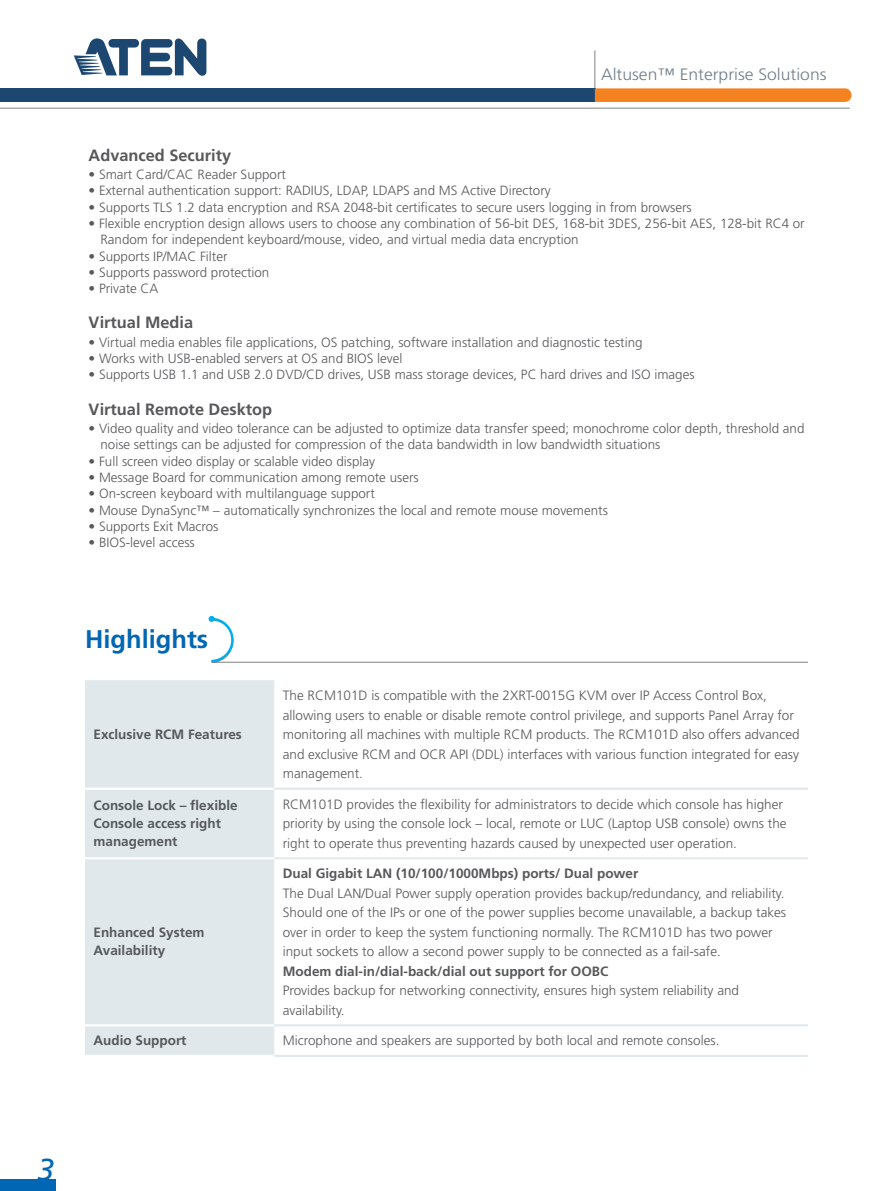
<style>
.page{position:relative;width:893px;height:1191px;background:#fff}
.page>*{position:absolute;margin:0;border:0;box-sizing:border-box;transform-origin:0 0}
.t1{font:italic 30.3px "Frutiger";color:#0166b3}
.t2{font:700 25.5px "Frutiger";color:#0166b3}
.t3{font:300 16.5px "Frutiger";color:#707e88;scale:1.06 1}
.t4{font:700 16.35px "Frutiger";color:#57585a}
.t5{font:300 13.5px/19.5px "Frutiger";color:#57585a}
.t6{font:700 13.5px/18px "Frutiger";color:#57585a}
.t7{font:300 13.35px/16.4px "Frutiger";color:#57585a}
</style>
<div class="page">
<hr style="left:594px;top:50px;width:1px;height:39px;background:#808285">
<div style="left:0;top:88px;width:595px;height:14px;background:#1c4771"></div>
<hr style="left:0;top:108px;width:850px;height:1px;background:#808285">
<svg style="left:595px;top:88px;width:256px;height:14px"></svg>
<svg style="left:74px;top:38px;width:132px;height:38px"></svg>
<div style="left:0;top:1179px;width:55px;height:12px;background:#0166b3"></div>
<svg style="left:209px;top:616px;width:599px;height:47px"></svg>
<div style="left:85px;top:680px;width:189px;height:374px;background:#e0e8ec"></div>
<hr style="left:85px;top:787px;width:189px;height:2px;background:#fff">
<hr style="left:85px;top:857px;width:189px;height:2px;background:#fff">
<hr style="left:85px;top:1024px;width:189px;height:2px;background:#fff">
<hr style="left:274px;top:787px;width:534px;height:2px;background:#e0e8ec">
<hr style="left:274px;top:857px;width:534px;height:2px;background:#e0e8ec">
<hr style="left:274px;top:1024px;width:534px;height:2px;background:#e0e8ec">
<hr style="left:274px;top:1054px;width:534px;height:3px;background:#e0e8ec">
<p class="t3" style="left:601px;top:65px;width:214px">Altusen™ Enterprise Solutions</p>
<p class="t4" style="left:89px;top:145px;width:144px">Advanced Security</p>
<p class="t7" style="left:89px;top:166px;width:199px">• Smart Card/CAC Reader Support</p>
<p class="t7" style="left:89px;top:182px;width:464px">• External authentication support: RADIUS, LDAP, LDAPS and MS Active Directory</p>
<p class="t7" style="left:89px;top:199px;width:605px">• Supports TLS 1.2 data encryption and RSA 2048-bit certificates to secure users logging in from browsers</p>
<p class="t7" style="left:101px;top:215px;width:706px;text-indent:-12px">• Flexible encryption design allows users to choose any combination of 56-bit DES, 168-bit 3DES, 256-bit AES, 128-bit RC4 or<br>Random for independent keyboard/mouse, video, and virtual media data encryption</p>
<p class="t7" style="left:89px;top:248px;width:140px">• Supports IP/MAC Filter</p>
<p class="t7" style="left:89px;top:264px;width:182px">• Supports password protection</p>
<p class="t7" style="left:89px;top:280px;width:71px">• Private CA</p>
<p class="t4" style="left:89px;top:313px;width:106px">Virtual Media</p>
<p class="t7" style="left:89px;top:334px;width:555px">• Virtual media enables file applications, OS patching, software installation and diagnostic testing</p>
<p class="t7" style="left:89px;top:350px;width:315px">• Works with USB-enabled servers at OS and BIOS level</p>
<p class="t7" style="left:89px;top:366px;width:607px">• Supports USB 1.1 and USB 2.0 DVD/CD drives, USB mass storage devices, PC hard drives and ISO images</p>
<p class="t4" style="left:89px;top:399px;width:185px">Virtual Remote Desktop</p>
<p class="t7" style="left:101px;top:420px;width:705px;text-indent:-12px">• Video quality and video tolerance can be adjusted to optimize data transfer speed; monochrome color depth, threshold and noise settings can be adjusted for compression of the data bandwidth in low bandwidth situations</p>
<p class="t7" style="left:89px;top:453px;width:288px">• Full screen video display or scalable video display</p>
<p class="t7" style="left:89px;top:469px;width:332px">• Message Board for communication among remote users</p>
<p class="t7" style="left:89px;top:485px;width:288px">• On-screen keyboard with multilanguage support</p>
<p class="t7" style="left:89px;top:502px;width:521px">• Mouse DynaSync™ – automatically synchronizes the local and remote mouse movements</p>
<p class="t7" style="left:89px;top:518px;width:131px">• Supports Exit Macros</p>
<p class="t7" style="left:89px;top:534px;width:108px">• BIOS-level access</p>
<h2 class="t2" style="left:85px;top:624px;width:125px">Highlights</h2>
<p class="t6" style="left:94px;top:725px;width:150px">Exclusive RCM Features</p>
<p class="t5" style="left:283px;top:685px;width:518px">The RCM101D is compatible with the 2XRT-0015G KVM over IP Access Control Box, allowing users to enable or disable remote control privilege, and supports Panel Array for monitoring all machines with multiple RCM products. The RCM101D also offers advanced and exclusive RCM and OCR API (DDL) interfaces with various function integrated for easy management.</p>
<p class="t6" style="left:94px;top:796px;width:146px">Console Lock – flexible<br>Console access right management</p>
<p class="t5" style="left:283px;top:794px;width:505px">RCM101D provides the flexibility for administrators to decide which console has higher priority by using the console lock – local, remote or LUC (Laptop USB console) owns the right to operate thus preventing hazards caused by unexpected user operation.</p>
<p class="t6" style="left:94px;top:923px;width:113px">Enhanced System<br>Availability</p>
<p class="t6" style="left:283px;top:864px;width:357px">Dual Gigabit LAN (10/100/1000Mbps) ports/ Dual power</p>
<p class="t5" style="left:283px;top:883px;width:505px">The Dual LAN/Dual Power supply operation provides backup/redundancy, and reliability.<br>Should one of the IPs or one of the power supplies become unavailable, a backup takes over in order to keep the system functioning normally. The RCM101D has two power input sockets to allow a second power supply to be connected as a fail-safe.</p>
<p class="t6" style="left:283px;top:962px;width:327px">Modem dial-in/dial-back/dial out support for OOBC</p>
<p class="t5" style="left:283px;top:980px;width:458px">Provides backup for networking connectivity, ensures high system reliability and availability.</p>
<p class="t6" style="left:94px;top:1031px;width:95px">Audio Support</p>
<p class="t5" style="left:283px;top:1030px;width:438px">Microphone and speakers are supported by both local and remote consoles.</p>
<h1 class="t1" style="left:38px;top:1152px;width:18px">3</h1>
</div>
